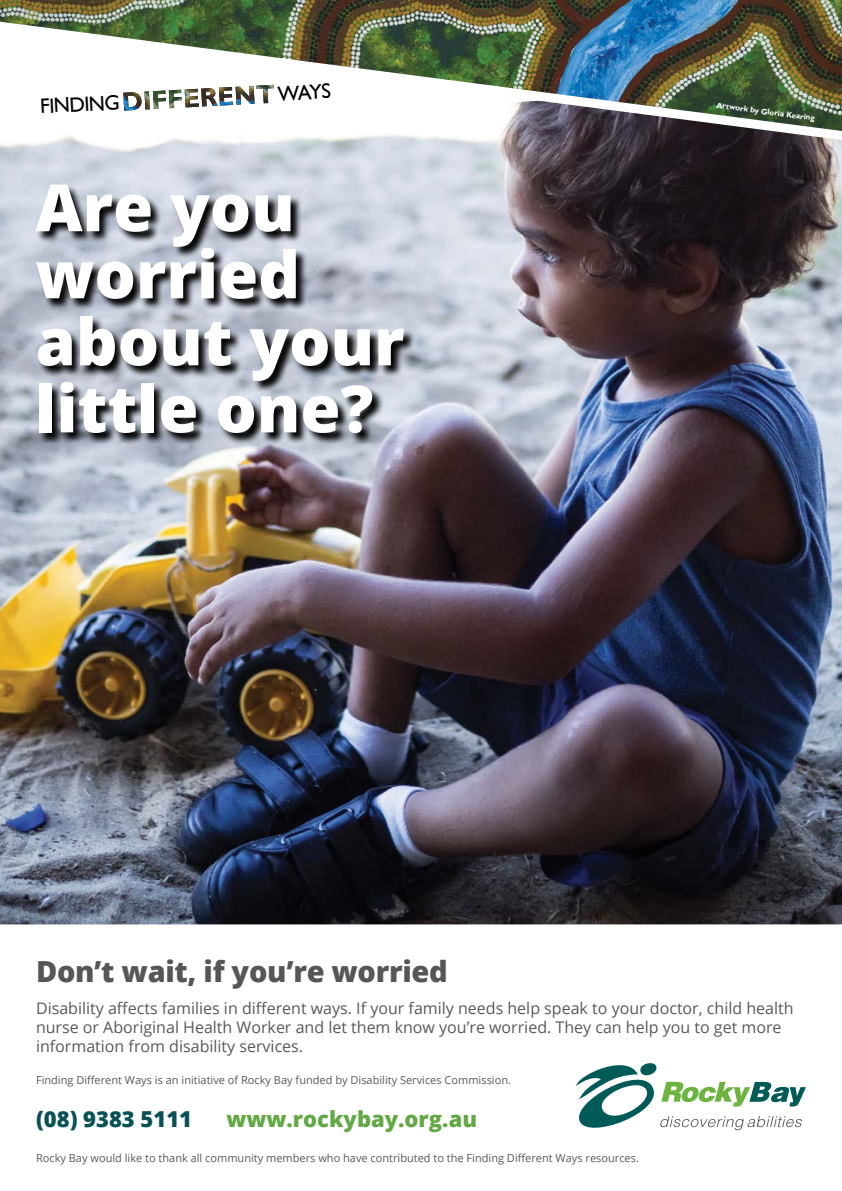
<style>
.page{position:relative;width:842px;height:1191px;background:#fff}
.page>*{position:absolute;margin:0;border:0;box-sizing:border-box;transform-origin:0 0}
.t1{font:800 65px/67px "Open Sans";color:#fff}
.t2{font:800 29px "Open Sans";letter-spacing:-.01em;color:#565659}
.t3{font:800 22px "Open Sans";color:#62a844}
.t4{font:800 22px "Open Sans";color:#095156}
.t5{font:20.7px "Gill Sans";color:#000}
.t6{font:16px/19.1px "Open Sans";color:#58595b}
.t7{font:11px "Open Sans";color:#58595b}
.t8{font:700 8px "Gill Sans";color:#fff}
</style>
<div class="page">
<img style="left:0;top:149px;width:842px;height:775px">
<div style="left:36px;top:184px;width:380px;height:261px;background:#000;opacity:.98"></div>
<svg style="left:576px;top:1063px;width:230px;height:67px"></svg>
<img style="left:0;top:0;width:842px;height:149px">
<p class="t5" style="left:40px;top:94px;width:81px;rotate:-3deg">FINDING</p>
<p class="t5" style="left:277px;top:82px;width:55px;rotate:-3deg">WAYS</p>
<h1 class="t1" style="left:35px;top:171px;width:371px">Are you worried about your little one?</h1>
<h2 class="t2" style="left:36px;top:949px;width:413px">Don’t wait, if you’re worried</h2>
<p class="t8" style="left:717px;top:101px;width:101px;rotate:7deg">Artwork by Gloria Kearing</p>
<p class="t6" style="left:36px;top:997px;width:759px">Disability affects families in different ways. If your family needs help speak to your doctor, child health nurse or Aboriginal Health Worker and let them know you’re worried. They can help you to get more information from disability services.</p>
<p class="t7" style="left:36px;top:1072px;width:476px">Finding Different Ways is an initiative of Rocky Bay funded by Disability Services Commission.</p>
<h3 class="t4" style="left:36px;top:1102px;width:158px">(08) 9383 5111</h3>
<h3 class="t3" style="left:226px;top:1102px;width:252px">www.rockybay.org.au</h3>
<p class="t7" style="left:36px;top:1150px;width:604px">Rocky Bay would like to thank all community members who have contributed to the Finding Different Ways resources.</p>
</div>
